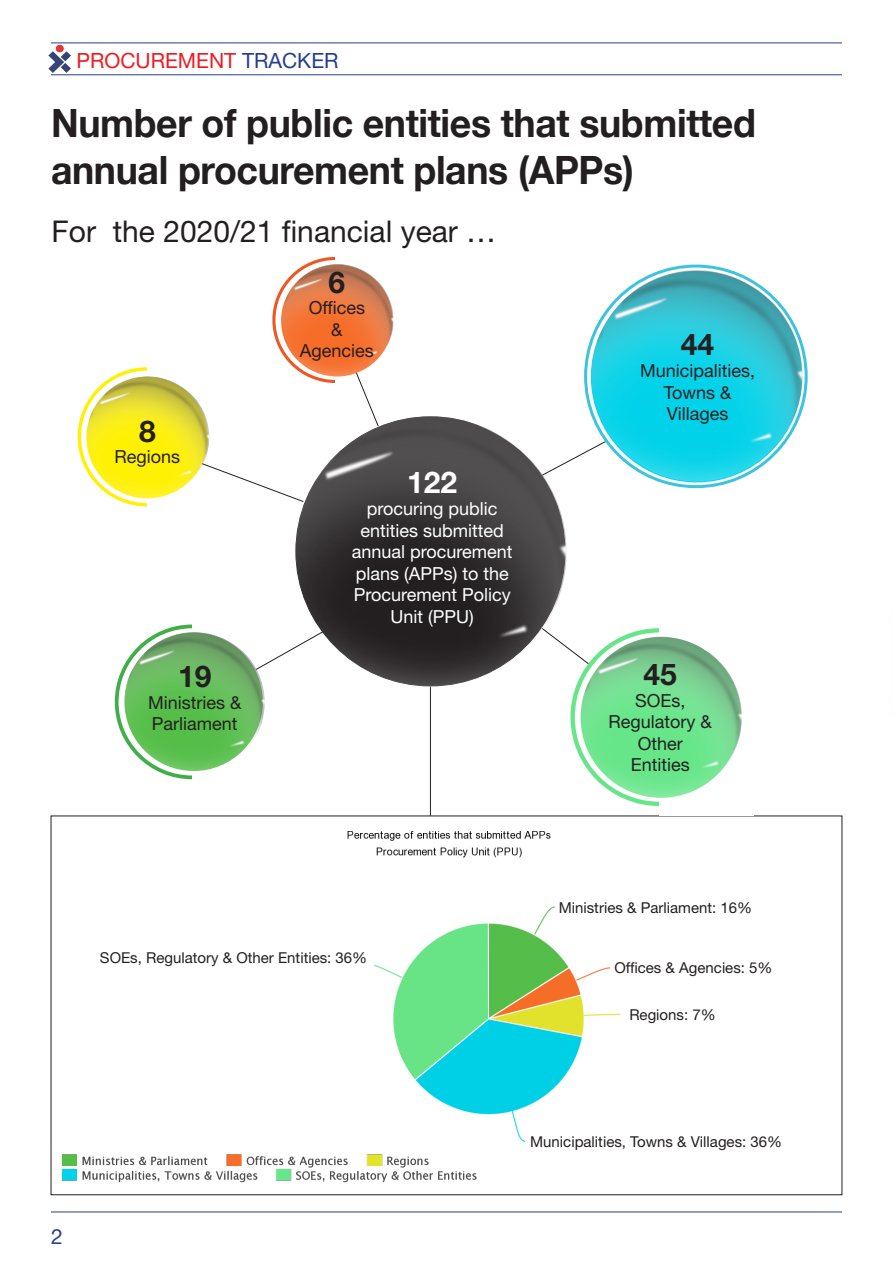
<style>
.page{position:relative;width:893px;height:1263px;background:#fff}
.page>*{position:absolute;margin:0;border:0;box-sizing:border-box;transform-origin:0 0}
.t1{font:700 39px/46.8px "Helvetica Neue";letter-spacing:-.01em;color:#231f20;scale:.96 1}
.t2{font:30px "Helvetica Neue LT Std";color:#231f20}
.t3{font:700 30px "Helvetica Neue LT Std";color:#231f20}
.t4{font:700 30px "Helvetica Neue LT Std";color:#fff}
.t5{font:21px "Helvetica Neue LT Std";color:#ee1d23}
.t6{font:21px "Helvetica Neue LT Std";color:#253f8e}
.t7{font:18px/21.6px "Helvetica Neue LT Std";color:#231f20;text-align:center}
.t8{font:18px/21.6px "Helvetica Neue LT Std";color:#fff;text-align:center}
.t9{font:15px "Helvetica Neue LT Std";color:#231f20}
.s1{color:#253f8e}
</style>
<div class="page">
<hr style="left:51px;top:43px;width:791px;height:1px;background:#253f8e">
<hr style="left:51px;top:74px;width:791px;height:1px;background:#253f8e">
<img style="left:49px;top:44px;width:22px;height:29px">
<hr style="left:51px;top:1212px;width:791px;height:1px;background:#253f8e">
<hr style="left:430px;top:686px;width:1px;height:130px;background:#231f20">
<svg style="left:572px;top:452px;width:12px;height:8px"></svg>
<img style="left:347px;top:831px;width:274px;height:311px">
<img style="left:50px;top:1150px;width:427px;height:34px">
<svg style="left:358px;top:379px;width:14px;height:29px"></svg>
<svg style="left:267px;top:651px;width:20px;height:13px"></svg>
<svg style="left:211px;top:466px;width:76px;height:30px"></svg>
<img style="left:584px;top:264px;width:223px;height:223px">
<img style="left:287px;top:408px;width:285px;height:288px">
<img style="left:278px;top:261px;width:116px;height:118px">
<img style="left:83px;top:373px;width:128px;height:129px">
<img style="left:120px;top:628px;width:147px;height:148px">
<img style="left:576px;top:631px;width:166px;height:171px">
<h3 class="t5" style="left:76px;top:48px;width:264px">Procurement <span class="s1">tracker</span></h3>
<h1 class="t1" style="left:51px;top:101px;width:736px">Number of public entities that submitted annual procurement plans (APPs)</h1>
<h2 class="t2" style="left:52px;top:213px;width:446px">For the 2020/21 financial year …</h2>
<h2 class="t3" style="left:139px;top:412px;width:18px">8</h2>
<p class="t7" style="left:115px;top:446px;width:67px">Regions</p>
<h2 class="t3" style="left:178px;top:658px;width:35px">19</h2>
<p class="t7" style="left:148px;top:691px;width:95px;text-align:left">Ministries &amp;<br>Parliament</p>
<h2 class="t3" style="left:329px;top:263px;width:18px">6</h2>
<p class="t7" style="left:300px;top:297px;width:75px">Offices<br>&amp;<br>Agencies</p>
<h2 class="t4" style="left:407px;top:464px;width:52px">122</h2>
<p class="t8" style="left:352px;top:497px;width:162px">procuring public entities submitted annual procurement plans (APPs) to the<br>Procurement Policy<br>Unit (PPU)</p>
<h2 class="t3" style="left:681px;top:326px;width:35px">44</h2>
<p class="t7" style="left:640px;top:359px;width:117px">Municipalities,<br>Towns &amp;<br>Villages</p>
<h2 class="t3" style="left:644px;top:656px;width:35px">45</h2>
<p class="t7" style="left:609px;top:689px;width:105px">SOEs,<br>Regulatory &amp;<br>Other<br>Entities</p>
<p class="t9" style="left:100px;top:949px;width:269px">SOEs, Regulatory &amp; Other Entities: 36%</p>
<h3 class="t6" style="left:51px;top:1224px;width:13px">2</h3>
<p class="t9" style="left:559px;top:899px;width:195px">Ministries &amp; Parliament: 16%</p>
<p class="t9" style="left:614px;top:958px;width:160px">Offices &amp; Agencies: 5%</p>
<p class="t9" style="left:629px;top:1005px;width:88px">Regions: 7%</p>
<p class="t9" style="left:530px;top:1133px;width:253px">Municipalities, Towns &amp; Villages: 36%</p>
</div>
